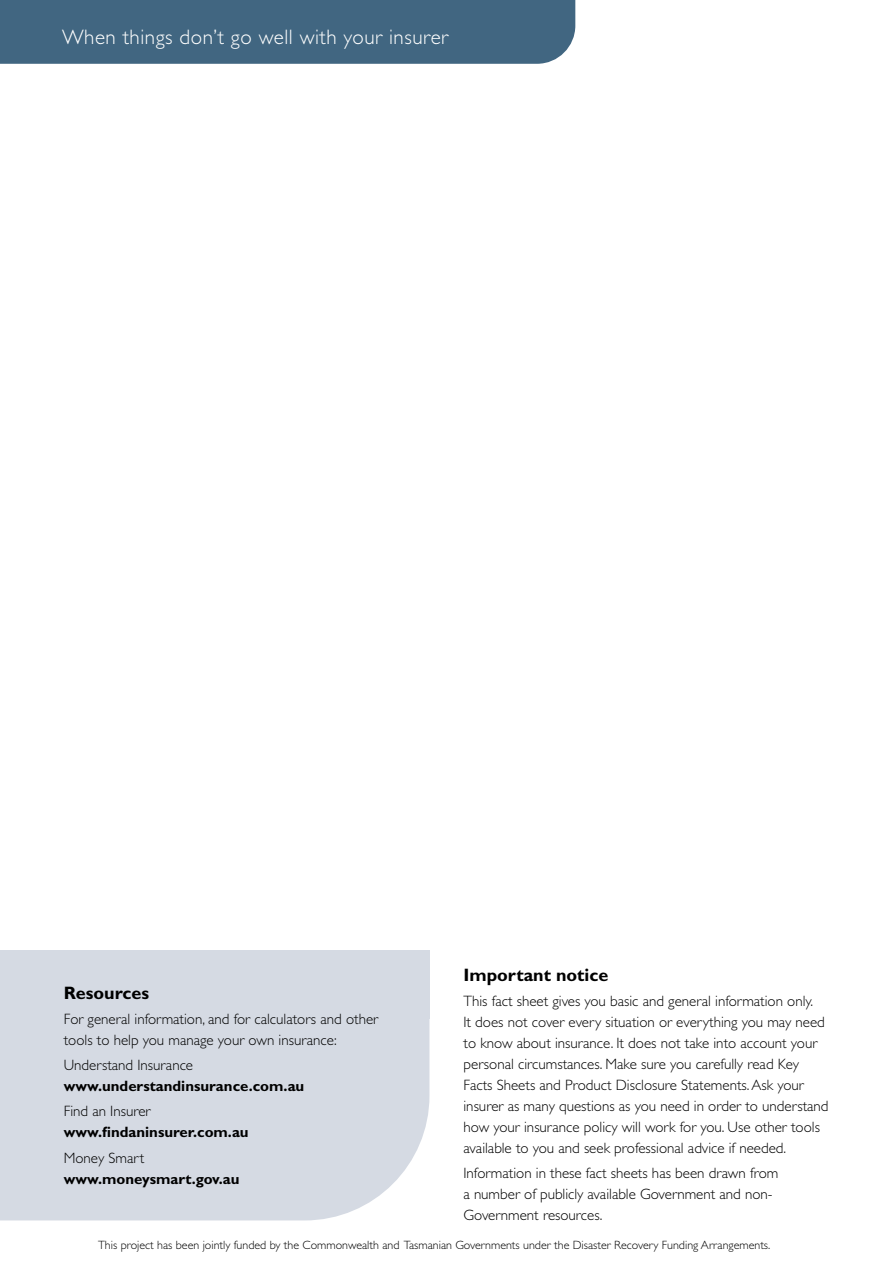
<style>
.page{position:relative;width:893px;height:1263px;background:#fff}
.page>*{position:absolute;margin:0;border:0;box-sizing:border-box;transform-origin:0 0}
.t1{font:300 21px "Gill Sans";letter-spacing:.025em;color:#fff}
.t2{font:700 18px "Gill Sans";color:#000}
.t3{font:300 15px/21px "Gill Sans";color:#000}
.t4{font:700 15px "Gill Sans";color:#000}
.t5{font:300 12px "Gill Sans";color:#000}
</style>
<div class="page">
<div style="left:0;top:1018px;width:429px;height:202px;background:#d5dae3"></div>
<div style="left:0;top:950px;width:429px;height:68px;background:#d5dae3"></div>
<div style="left:0;top:0;width:575px;height:64px;background:#416681"></div>
<h1 class="t1" style="left:62px;top:25px;width:388px">When things don’t go well with your insurer</h1>
<p class="t2" style="left:64px;top:982px;width:87px">Resources</p>
<p class="t3" style="left:64px;top:1008px;width:316px">For general information, and for calculators and other tools to help you manage your own insurance:</p>
<p class="t3" style="left:64px;top:1055px;width:131px">Understand Insurance</p>
<p class="t4" style="left:64px;top:1077px;width:242px">www.understandinsurance.com.au</p>
<p class="t3" style="left:64px;top:1101px;width:88px">Find an Insurer</p>
<p class="t4" style="left:64px;top:1123px;width:186px">www.findaninsurer.com.au</p>
<p class="t3" style="left:64px;top:1147px;width:82px">Money Smart</p>
<p class="t4" style="left:64px;top:1170px;width:177px">www.moneysmart.gov.au</p>
<p class="t2" style="left:463px;top:964px;width:146px">Important notice</p>
<p class="t3" style="left:463px;top:991px;width:367px">This fact sheet gives you basic and general information only.<br>It does not cover every situation or everything you may need to know about insurance. It does not take into account your personal circumstances. Make sure you carefully read Key Facts Sheets and Product Disclosure Statements. Ask your insurer as many questions as you need in order to understand how your insurance policy will work for you. Use other tools available to you and seek professional advice if needed.</p>
<p class="t3" style="left:463px;top:1163px;width:316px">Information in these fact sheets has been drawn from a number of publicly available Government and non-<br>Government resources.</p>
<p class="t5" style="left:98px;top:1238px;width:674px">This project has been jointly funded by the Commonwealth and Tasmanian Governments under the Disaster Recovery Funding Arrangements.</p>
</div>
